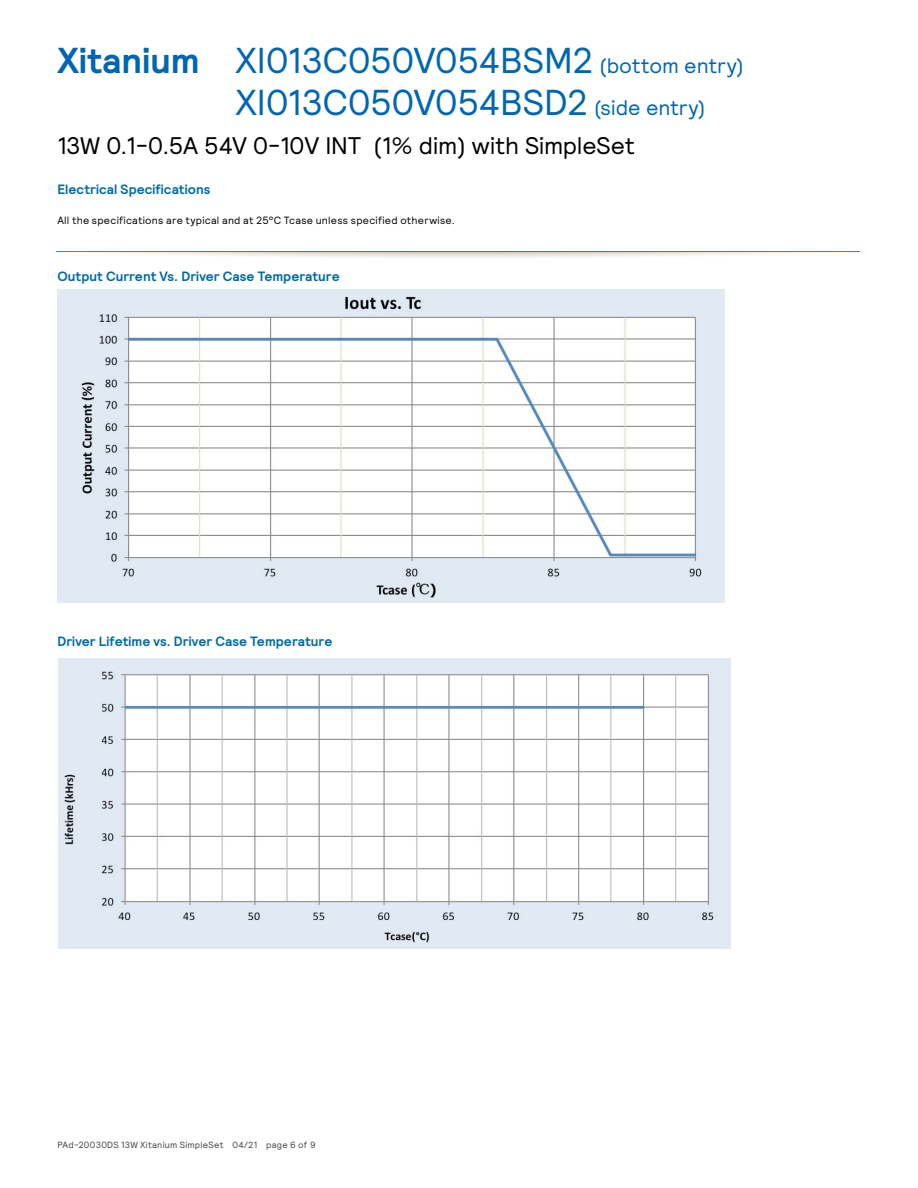
<style>
.page{position:relative;width:918px;height:1188px;background:#fff}
.page>*{position:absolute;margin:0;border:0;box-sizing:border-box;transform-origin:0 0}
.t1{font:36px/42px "Signify Relative";letter-spacing:-.01em;color:#0066b3}
.t2{font:24px "Signify Relative";letter-spacing:-.01em;color:#000}
.t3{font:700 13.5px "Signify Relative";letter-spacing:.005em;color:#006ba3}
.t4{font:10.5px "Signify Relative";letter-spacing:.025em;color:#000}
.t5{font:9px "Signify Relative";letter-spacing:.03em;color:#464547}
.s1{font-weight:700}
.s2{font-size:21px}
</style>
<div class="page">
<img style="left:58px;top:289px;width:666px;height:314px">
<img style="left:58px;top:659px;width:672px;height:290px">
<div style="left:36px;top:240px;width:845px;height:20px;background:#000;opacity:.3"></div>
<hr style="left:56px;top:250px;width:805px;height:2px;background:#006ba3">
<div style="left:24px;top:233px;width:869px;height:18px;background:#fff"></div>
<div style="left:0;top:233px;width:56px;height:35px;background:#fff"></div>
<div style="left:861px;top:233px;width:57px;height:35px;background:#fff"></div>
<h1 class="t1" style="left:235px;top:38px;width:510px;text-indent:-178px"><span class="s1">Xitanium</span> XI013C050V054BSM2 <span class="s2">(bottom entry)<br></span>XI013C050V054BSD2 <span class="s2">(side entry)</span></h1>
<h2 class="t2" style="left:57px;top:130px;width:579px">13W 0.1-0.5A 54V 0-10V INT (1% dim) with SimpleSet</h2>
<p class="t3" style="left:57px;top:180px;width:155px">Electrical Specifications</p>
<p class="t4" style="left:57px;top:213px;width:399px">All the specifications are typical and at 25°C Tcase unless specified otherwise.</p>
<p class="t3" style="left:57px;top:268px;width:284px">Output Current Vs. Driver Case Temperature</p>
<p class="t3" style="left:57px;top:632px;width:276px">Driver Lifetime vs. Driver Case Temperature</p>
<p class="t5" style="left:57px;top:1139px;width:260px">PAd-20030DS 13W Xitanium SimpleSet 04/21 page 6 of 9</p>
</div>
